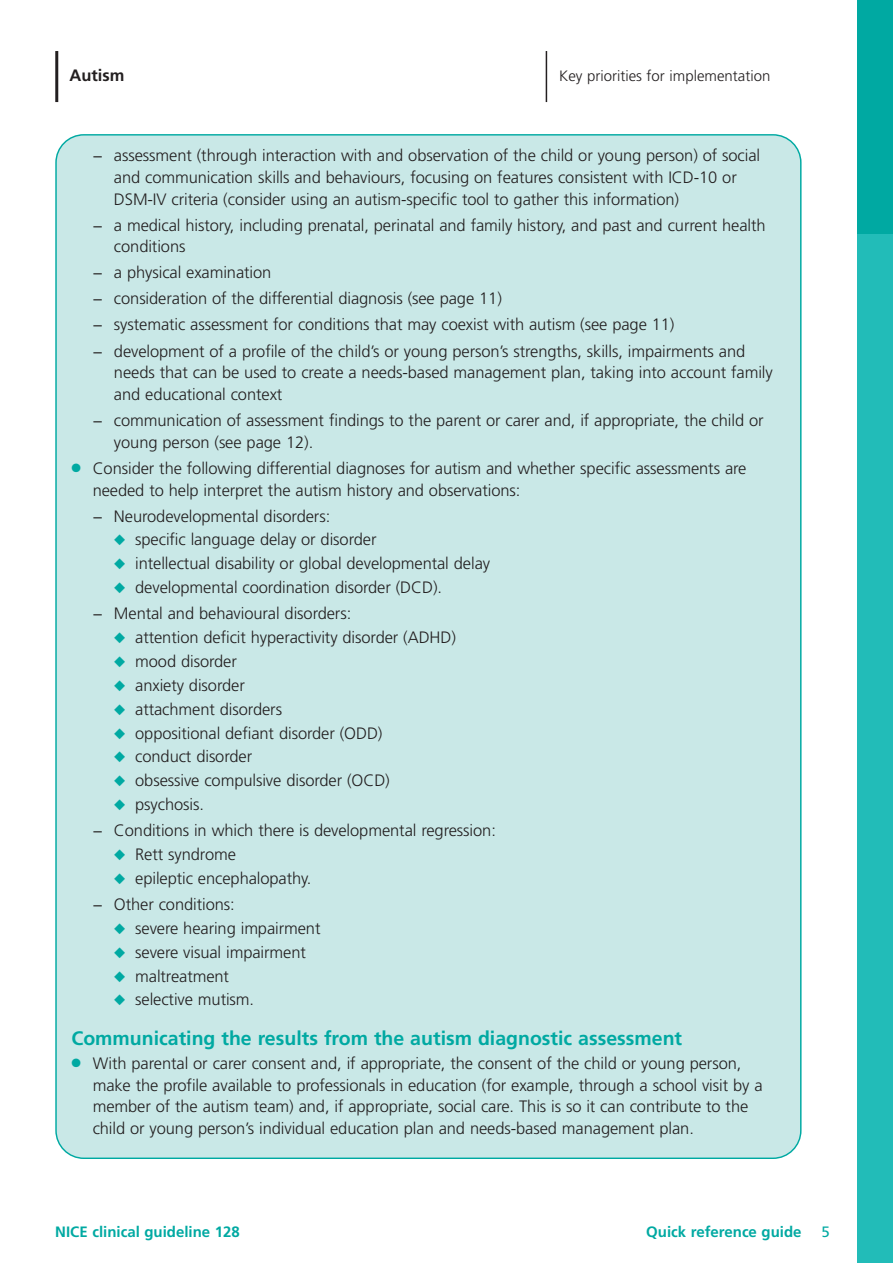
<style>
.page{position:relative;width:893px;height:1263px;background:#fff}
.page>*{position:absolute;margin:0;border:0;box-sizing:border-box;transform-origin:0 0}
.t1{font:700 19.5px "Frutiger";color:#00a9a2}
.t2{font:300 16.5px/21.8px "Frutiger";letter-spacing:-.005em;color:#231f20}
.t3{font:700 16.5px "Frutiger";color:#231f20}
.t4{font:700 15px "Frutiger";color:#00a9a2}
.t5{font:300 15px "Frutiger";color:#231f20}
.t6{font:15px "Frutiger";color:#00a9a2}
.s1{color:#00a9a2}
</style>
<div class="page">
<div style="left:857px;top:0;width:36px;height:234px;background:#00a9a2"></div>
<div style="left:857px;top:234px;width:36px;height:1029px;background:#22bcb8"></div>
<hr style="left:55px;top:51px;width:3px;height:51px;background:#231f20">
<hr style="left:546px;top:51px;width:1px;height:51px;background:#231f20">
<div style="left:55px;top:134px;width:746px;height:1025px;background:#c9e8e7"></div>
<p class="t3" style="left:70px;top:69px;width:56px">Autism</p>
<p class="t5" style="left:559px;top:69px;width:213px">Key priorities for implementation</p>
<p class="t2" style="left:114px;top:146px;width:648px;text-indent:-21px">− assessment (through interaction with and observation of the child or young person) of social and communication skills and behaviours, focusing on features consistent with ICD-10 or<br>DSM-IV criteria (consider using an autism-specific tool to gather this information)</p>
<p class="t2" style="left:114px;top:215px;width:653px;text-indent:-21px">− a medical history, including prenatal, perinatal and family history, and past and current health conditions</p>
<p class="t2" style="left:93px;top:261px;width:654px;line-height:26px">− a physical examination<br>− consideration of the differential diagnosis (see page 11)<br>− systematic assessment for conditions that may coexist with autism (see page 11)<br>− development of a profile of the child’s or young person’s strengths, skills, impairments and</p>
<p class="t2" style="left:114px;top:363px;width:660px">needs that can be used to create a needs-based management plan, taking into account family and educational context</p>
<p class="t2" style="left:114px;top:411px;width:651px;text-indent:-21px">− communication of assessment findings to the parent or carer and, if appropriate, the child or young person (see page 12).</p>
<p class="t2" style="left:93px;top:458px;width:655px;text-indent:-21px"><span class="s1">●</span> Consider the following differential diagnoses for autism and whether specific assessments are needed to help interpret the autism history and observations:</p>
<p class="t2" style="left:93px;top:506px;width:239px">− Neurodevelopmental disorders:</p>
<p class="t2" style="left:114px;top:530px;width:264px"><span class="s1">◆</span> specific language delay or disorder</p>
<p class="t2" style="left:114px;top:554px;width:378px"><span class="s1">◆</span> intellectual disability or global developmental delay</p>
<p class="t2" style="left:93px;top:576px;width:351px;line-height:26px;text-indent:21px"><span class="s1">◆</span> developmental coordination disorder (DCD). − Mental and behavioural disorders:</p>
<p class="t2" style="left:114px;top:628px;width:344px"><span class="s1">◆</span> attention deficit hyperactivity disorder (ADHD)</p>
<p class="t2" style="left:114px;top:652px;width:124px"><span class="s1">◆</span> mood disorder</p>
<p class="t2" style="left:114px;top:675px;width:132px"><span class="s1">◆</span> anxiety disorder</p>
<p class="t2" style="left:114px;top:699px;width:170px"><span class="s1">◆</span> attachment disorders</p>
<p class="t2" style="left:114px;top:723px;width:270px"><span class="s1">◆</span> oppositional defiant disorder (ODD)</p>
<p class="t2" style="left:114px;top:747px;width:140px"><span class="s1">◆</span> conduct disorder</p>
<p class="t2" style="left:114px;top:771px;width:277px"><span class="s1">◆</span> obsessive compulsive disorder (OCD)</p>
<p class="t2" style="left:93px;top:793px;width:405px;line-height:26px;text-indent:21px"><span class="s1">◆</span> psychosis.<br>− Conditions in which there is developmental regression:</p>
<p class="t2" style="left:114px;top:845px;width:124px"><span class="s1">◆</span> Rett syndrome</p>
<p class="t2" style="left:93px;top:866px;width:220px;line-height:26px;text-indent:21px"><span class="s1">◆</span> epileptic encephalopathy. − Other conditions:</p>
<p class="t2" style="left:114px;top:918px;width:208px"><span class="s1">◆</span> severe hearing impairment</p>
<p class="t2" style="left:114px;top:942px;width:194px"><span class="s1">◆</span> severe visual impairment</p>
<p class="t2" style="left:114px;top:966px;width:117px"><span class="s1">◆</span> maltreatment</p>
<p class="t2" style="left:114px;top:990px;width:142px"><span class="s1">◆</span> selective mutism.</p>
<p class="t1" style="left:71px;top:1030px;width:612px">Communicating the results from the autism diagnostic assessment</p>
<p class="t2" style="left:93px;top:1053px;width:671px;text-indent:-21px"><span class="s1">●</span> With parental or carer consent and, if appropriate, the consent of the child or young person, make the profile available to professionals in education (for example, through a school visit by a member of the autism team) and, if appropriate, social care. This is so it can contribute to the child or young person’s individual education plan and needs-based management plan.</p>
<p class="t4" style="left:55px;top:1226px;width:186px">NICE clinical guideline 128</p>
<p class="t4" style="left:646px;top:1226px;width:157px">Quick reference guide</p>
<p class="t6" style="left:822px;top:1226px;width:10px">5</p>
</div>
